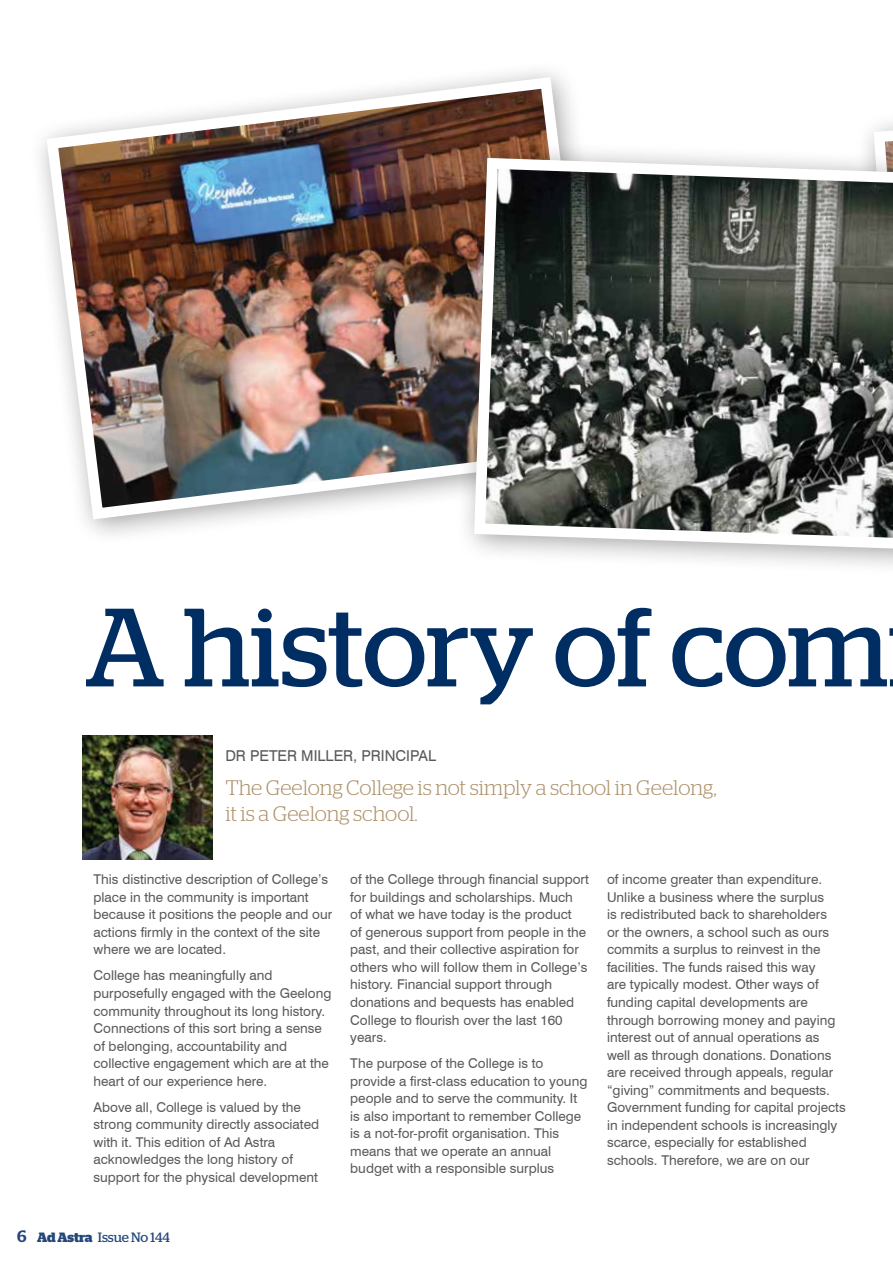
<style>
.page{position:relative;width:893px;height:1263px;background:#fff}
.page>*{position:absolute;margin:0;border:0;box-sizing:border-box;transform-origin:0 0}
.t1{font:111px "Stag";letter-spacing:-.005em;color:#002d62}
.t2{font:300 21px/25.5px "Stag";letter-spacing:-.005em;color:#ad926b}
.t3{font:15px "Swiss 721 BT";color:#58595b}
.t4{font:13.5px/17.5px "Swiss 721 BT";color:#58595b}
.t5{font:13.5px "Stag";letter-spacing:-.005em;color:#244779}
.s1{font-weight:500;font-size:16.5px}
.s2{font-weight:700}
</style>
<div class="page">
<img style="left:83px;top:736px;width:130px;height:124px">
<svg style="left:869px;top:122px;width:24px;height:17px"></svg>
<img style="left:41px;top:71px;width:534px;height:454px">
<div style="left:455px;top:139px;width:438px;height:439px;background:#000;opacity:.36"></div>
<svg style="left:469px;top:152px;width:424px;height:404px;background:#6b6d69"></svg>
<h1 class="t1" style="left:85px;top:583px;width:805px">A history of com</h1>
<p class="t3" style="left:225px;top:746px;width:212px">DR PETER MILLER, PRINCIPAL</p>
<h2 class="t2" style="left:225px;top:775px;width:493px">The Geelong College is not simply a school in Geelong, it is a Geelong school.</h2>
<p class="t4" style="left:94px;top:870px;width:240px">This distinctive description of College’s place in the community is important because it positions the people and our actions firmly in the context of the site where we are located.</p>
<p class="t4" style="left:94px;top:967px;width:239px">College has meaningfully and purposefully engaged with the Geelong community throughout its long history.<br>Connections of this sort bring a sense of belonging, accountability and collective engagement which are at the heart of our experience here.</p>
<p class="t4" style="left:94px;top:1098px;width:227px">Above all, College is valued by the strong community directly associated with it. This edition of Ad Astra acknowledges the long history of support for the physical development</p>
<p class="t5" style="left:17px;top:1229px;width:154px"><span class="s1">6</span> <span class="s2">Ad Astra</span> Issue No 144</p>
<p class="t4" style="left:350px;top:870px;width:240px">of the College through financial support for buildings and scholarships. Much<br>of what we have today is the product<br>of generous support from people in the past, and their collective aspiration for others who will follow them in College’s history. Financial support through donations and bequests has enabled College to flourish over the last 160 years.</p>
<p class="t4" style="left:350px;top:1054px;width:239px">The purpose of the College is to provide a first-class education to young people and to serve the community. It is also important to remember College is a not-for-profit organisation. This means that we operate an annual budget with a responsible surplus</p>
<p class="t4" style="left:607px;top:870px;width:240px">of income greater than expenditure.<br>Unlike a business where the surplus<br>is redistributed back to shareholders<br>or the owners, a school such as ours commits a surplus to reinvest in the facilities. The funds raised this way<br>are typically modest. Other ways of funding capital developments are through borrowing money and paying interest out of annual operations as well as through donations. Donations are received through appeals, regular “giving” commitments and bequests.<br>Government funding for capital projects in independent schools is increasingly scarce, especially for established schools. Therefore, we are on our</p>
</div>
